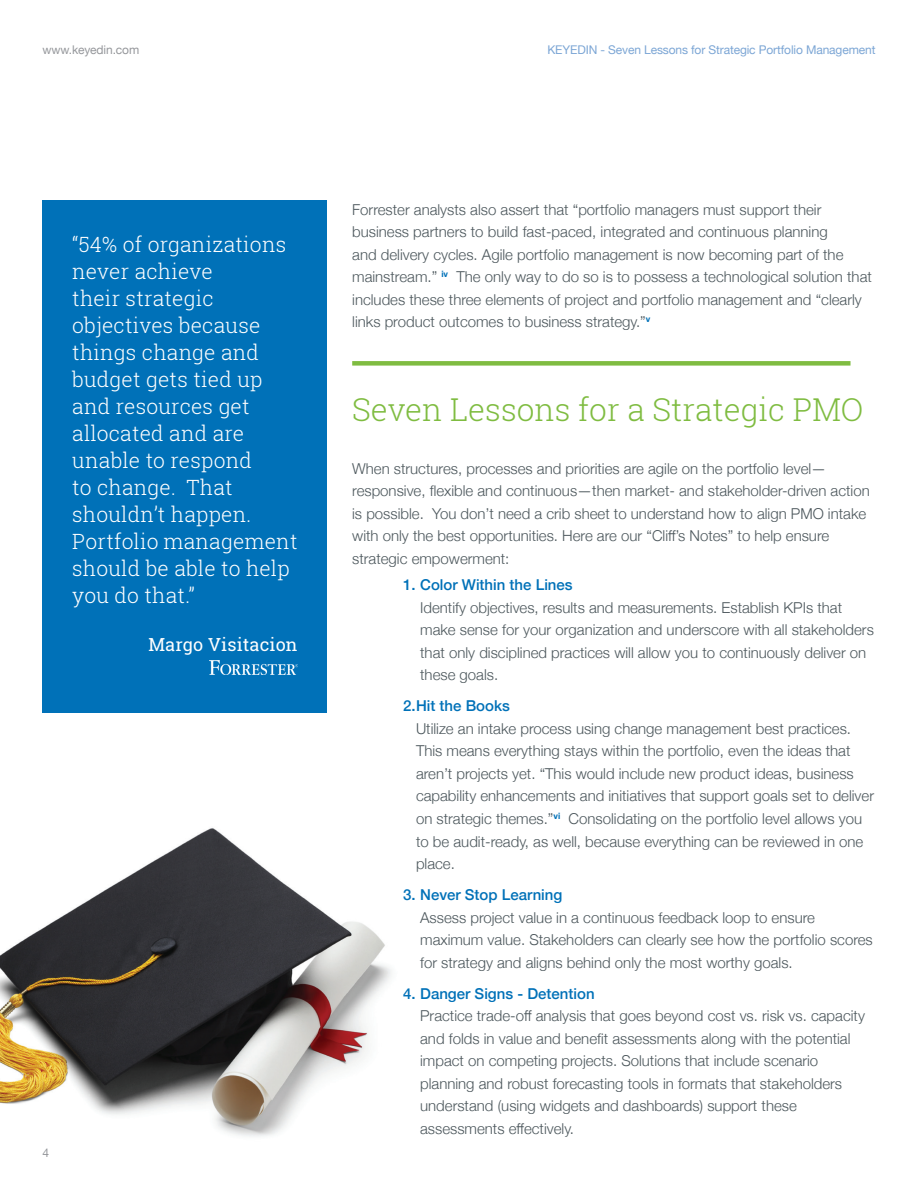
<style>
.page{position:relative;width:918px;height:1188px;background:#fff}
.page>*{position:absolute;margin:0;border:0;box-sizing:border-box;transform-origin:0 0}
.t1{font:300 31.5px "Roboto Slab";color:#7fbc41}
.t2{font:300 21px/27px "Roboto Slab";letter-spacing:.01em;color:#fff}
.t3{font:18px "Roboto Slab";letter-spacing:.01em;color:#fff}
.t4{font:300 15px/22.5px "Helvetica Neue";color:#4c575c}
.t5{font:500 15px "Helvetica Neue";color:#0071b8}
.t6{font:12px "Helvetica Neue";letter-spacing:-.01em;color:#7ca6d5}
.t7{font:12px "Helvetica Neue";letter-spacing:-.01em;color:#95979b}
</style>
<div class="page">
<img style="left:0;top:828px;width:391px;height:309px">
<div style="left:352px;top:361px;width:499px;height:5px;background:#7fbc41"></div>
<div style="left:43px;top:200px;width:284px;height:512px;background:#0071b8"></div>
<img style="left:209px;top:660px;width:89px;height:14px">
<p class="t7" style="left:43px;top:41px;width:98px">www.keyedin.com</p>
<p class="t6" style="left:547px;top:41px;width:330px">KEYEDIN - Seven Lessons for Strategic Portfolio Management</p>
<p class="t2" style="left:72px;top:230px;width:227px">“54% of organizations never achieve<br>their strategic objectives because things change and budget gets tied up and resources get allocated and are unable to respond<br>to change. That shouldn’t happen.<br>Portfolio management should be able to help you do that.”</p>
<p class="t3" style="left:148px;top:632px;width:151px">Margo Visitacion</p>
<p class="t7" style="left:43px;top:1144px;width:8px">4</p>
<p class="t4" style="left:352px;top:197px;width:521px">Forrester analysts also assert that “portfolio managers must support their business partners to build fast-paced, integrated and continuous planning<br>and delivery cycles. Agile portfolio management is now becoming part of the mainstream.” <sup>iv</sup> The only way to do so is to possess a technological solution that includes these three elements of project and portfolio management and “clearly links product outcomes to business strategy.”<sup>v</sup></p>
<h1 class="t1" style="left:352px;top:387px;width:513px">Seven Lessons for a Strategic PMO</h1>
<p class="t4" style="left:352px;top:456px;width:519px">When structures, processes and priorities are agile on the portfolio level— responsive, flexible and continuous—then market- and stakeholder-driven action is possible. You don’t need a crib sheet to understand how to align PMO intake with only the best opportunities. Here are our “Cliff’s Notes” to help ensure strategic empowerment:</p>
<p class="t5" style="left:403px;top:573px;width:171px">1. Color Within the Lines</p>
<p class="t4" style="left:420px;top:595px;width:455px">Identify objectives, results and measurements. Establish KPIs that make sense for your organization and underscore with all stakeholders that only disciplined practices will allow you to continuously deliver on these goals.</p>
<p class="t5" style="left:403px;top:694px;width:108px">2.Hit the Books</p>
<p class="t4" style="left:416px;top:716px;width:460px">Utilize an intake process using change management best practices.<br>This means everything stays within the portfolio, even the ideas that aren’t projects yet. “This would include new product ideas, business capability enhancements and initiatives that support goals set to deliver on strategic themes.”<sup>vi</sup> Consolidating on the portfolio level allows you to be audit-ready, as well, because everything can be reviewed in one place.</p>
<p class="t5" style="left:403px;top:883px;width:161px">3. Never Stop Learning</p>
<p class="t4" style="left:420px;top:905px;width:454px">Assess project value in a continuous feedback loop to ensure maximum value. Stakeholders can clearly see how the portfolio scores for strategy and aligns behind only the most worthy goals.</p>
<p class="t5" style="left:403px;top:981px;width:193px">4. Danger Signs - Detention</p>
<p class="t4" style="left:420px;top:1003px;width:446px">Practice trade-off analysis that goes beyond cost vs. risk vs. capacity and folds in value and benefit assessments along with the potential impact on competing projects. Solutions that include scenario planning and robust forecasting tools in formats that stakeholders understand (using widgets and dashboards) support these assessments effectively.</p>
</div>
